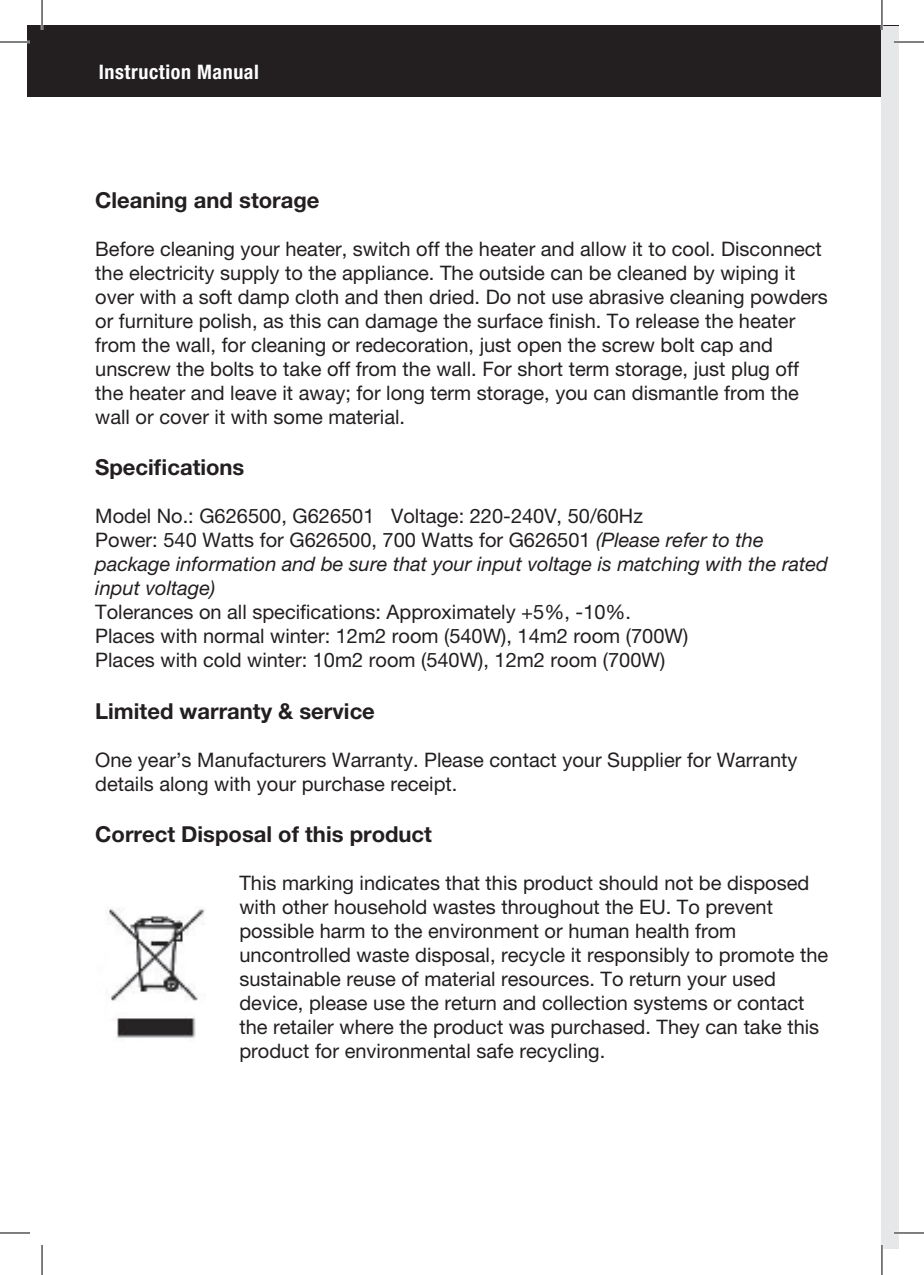
<style>
.page{position:relative;width:924px;height:1275px;background:#fff}
.page>*{position:absolute;margin:0;border:0;box-sizing:border-box;transform-origin:0 0}
.t1{font:700 22px "Helvetica Neue LT Pro";color:#231f20}
.t2{font:20px/24px "Helvetica Neue LT Pro";color:#231f20}
.t3{font:italic 20px/24px "Helvetica Neue LT Pro";color:#231f20}
.t4{font:700 condensed 20px "Helvetica Neue LT Std";letter-spacing:.03em;color:#fff}
.s1{font-style:normal}
</style>
<div class="page">
<div style="left:27px;top:25px;width:871px;height:72px;background:#231f20"></div>
<img style="left:106px;top:909px;width:99px;height:129px">
<div style="left:881px;top:26px;width:17px;height:1223px;background:#e6e7e9"></div>
<hr style="left:0;top:41px;width:30px;height:2px;background:#fff">
<hr style="left:893px;top:41px;width:30px;height:2px;background:#fff">
<hr style="left:893px;top:1231px;width:30px;height:3px;background:#fff">
<hr style="left:41px;top:0;width:2px;height:30px;background:#fff">
<hr style="left:880px;top:0;width:2px;height:30px;background:#fff">
<hr style="left:0;top:42px;width:30px;height:1px;background:#000">
<hr style="left:893px;top:42px;width:30px;height:1px;background:#000">
<hr style="left:0;top:1232px;width:30px;height:1px;background:#000">
<hr style="left:893px;top:1232px;width:30px;height:1px;background:#000">
<hr style="left:42px;top:0;width:1px;height:30px;background:#000">
<hr style="left:42px;top:1245px;width:1px;height:30px;background:#000">
<hr style="left:881px;top:0;width:1px;height:30px;background:#000">
<hr style="left:881px;top:1245px;width:1px;height:30px;background:#000">
<p class="t4" style="left:99px;top:60px;width:162px">Instruction Manual</p>
<p class="t1" style="left:95px;top:186px;width:226px">Cleaning and storage</p>
<p class="t2" style="left:95px;top:237px;width:733px">Before cleaning your heater, switch off the heater and allow it to cool. Disconnect the electricity supply to the appliance. The outside can be cleaned by wiping it over with a soft damp cloth and then dried. Do not use abrasive cleaning powders or furniture polish, as this can damage the surface finish. To release the heater from the wall, for cleaning or redecoration, just open the screw bolt cap and unscrew the bolts to take off from the wall. For short term storage, just plug off the heater and leave it away; for long term storage, you can dismantle from the wall or cover it with some material.</p>
<p class="t1" style="left:95px;top:453px;width:151px">Specifications</p>
<p class="t3" style="left:95px;top:503px;width:734px"><span class="s1">Model No.: G626500, G626501 Voltage: 220-240V, 50/60Hz<br>Power: 540 Watts for G626500, 700 Watts for G626501</span> (Please refer to the package information and be sure that your input voltage is matching with the rated input voltage)</p>
<p class="t2" style="left:95px;top:599px;width:594px">Tolerances on all specifications: Approximately +5%, -10%.<br>Places with normal winter: 12m2 room (540W), 14m2 room (700W)<br>Places with cold winter: 10m2 room (540W), 12m2 room (700W)</p>
<p class="t1" style="left:95px;top:698px;width:281px">Limited warranty &amp; service</p>
<p class="t2" style="left:95px;top:748px;width:703px">One year’s Manufacturers Warranty. Please contact your Supplier for Warranty details along with your purchase receipt.</p>
<p class="t1" style="left:95px;top:820px;width:338px">Correct Disposal of this product</p>
<p class="t2" style="left:239px;top:870px;width:590px">This marking indicates that this product should not be disposed with other household wastes throughout the EU. To prevent possible harm to the environment or human health from uncontrolled waste disposal, recycle it responsibly to promote the sustainable reuse of material resources. To return your used device, please use the return and collection systems or contact the retailer where the product was purchased. They can take this product for environmental safe recycling.</p>
</div>
